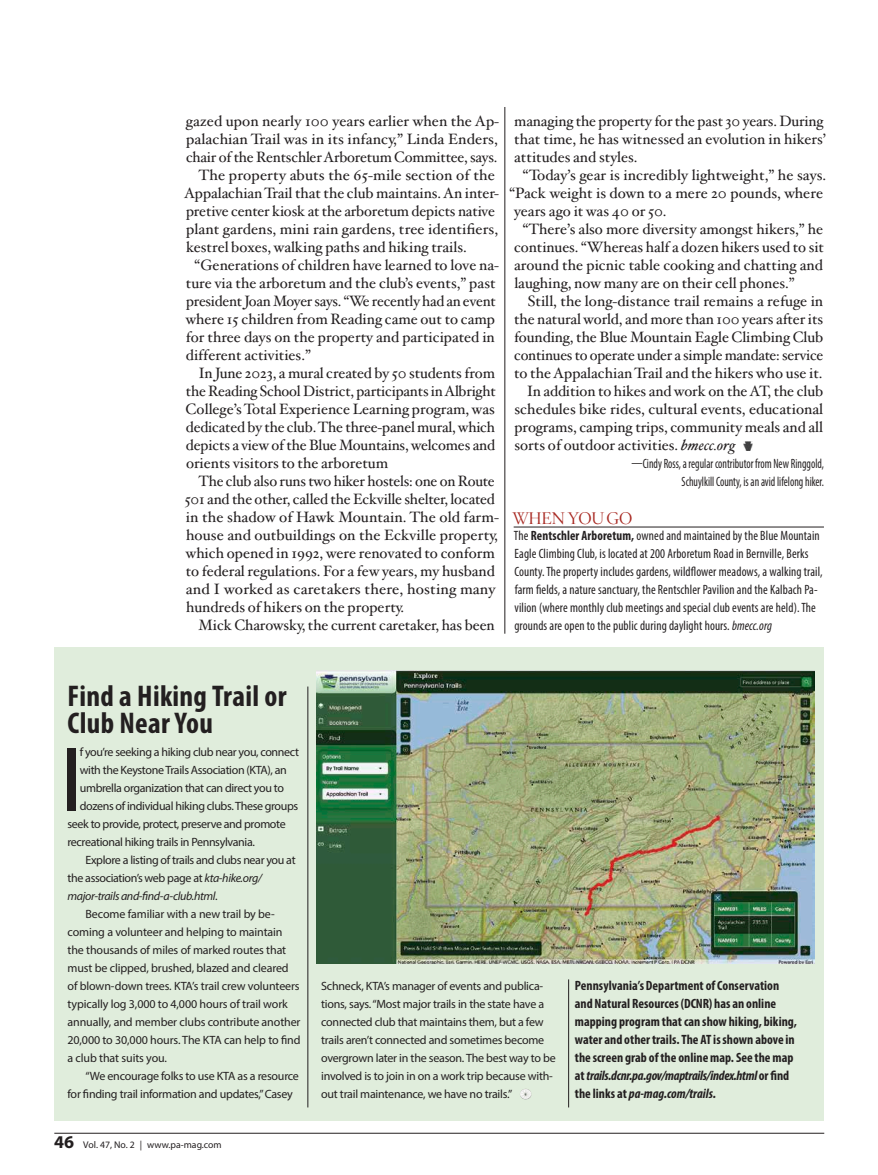
<style>
.page{position:relative;width:878px;height:1175px;background:#fff}
.page>*{position:absolute;margin:0;border:0;box-sizing:border-box;transform-origin:0 0}
.t1{font:92.1px "Myriad Pro";color:#231f20}
.t2{font:700 condensed 30px/27px "Myriad Pro";letter-spacing:.01em;color:#231f20}
.t3{font:16.5px "Hoefler Titling HTF Lt Roman";letter-spacing:-.02em;color:#a82821}
.t4{font:15px "Hoefler Text";color:#231f20}
.t5{font:condensed 13.5px/18px "Myriad Pro";letter-spacing:.01em;color:#231f20;scale:.95 1}
.t6{font:700 condensed 13.5px/18px "Myriad Pro";color:#231f20}
.t7{font:condensed 13.5px/18px "Myriad Pro";letter-spacing:.01em;color:#231f20;text-align:right;scale:.83 1}
.t8{font:12px/18px "Myriad Pro";letter-spacing:-.02em;color:#231f20}
.t9{font:italic 12px "Myriad Pro";letter-spacing:-.03em;color:#231f20}
.t10{font:9.75px "Myriad Pro";color:#231f20}
.s1{font-style:italic}
.s2{font-weight:700}
.s3{font-style:normal}
.s4{font-weight:700;font-size:18px}
</style>
<div class="page">
<hr style="left:54px;top:1133px;width:770px;height:1px;background:#231f20">
<div style="left:54px;top:647px;width:770px;height:473px;background:#e0eddc"></div>
<svg style="left:520px;top:1088px;width:11px;height:11px"></svg>
<hr style="left:513px;top:526px;width:311px;height:1px;background:#231f20">
<svg style="left:743px;top:441px;width:9px;height:9px"></svg>
<img style="left:316px;top:670px;width:498px;height:293px">
<hr style="left:504px;top:107px;width:1px;height:526px;background:#231f20">
<hr style="left:307px;top:686px;width:1px;height:421px;background:#231f20">
<hr style="left:568px;top:979px;width:1px;height:128px;background:#231f20">
<p class="t4" style="left:186px;top:112px;width:315px">gazed upon nearly 100 years earlier when the Ap-</p>
<p class="t4" style="left:186px;top:130px;width:313px">palachian Trail was in its infancy,” Linda Enders,</p>
<p class="t4" style="left:186px;top:148px;width:313px">chair of the Rentschler Arboretum Committee, says.</p>
<p class="t4" style="left:198px;top:166px;width:298px">The property abuts the 65-mile section of the</p>
<p class="t4" style="left:184px;top:184px;width:316px">Appalachian Trail that the club maintains. An inter-</p>
<p class="t4" style="left:186px;top:202px;width:310px">pretive center kiosk at the arboretum depicts native</p>
<p class="t4" style="left:186px;top:220px;width:313px">plant gardens, mini rain gardens, tree identifiers,</p>
<p class="t4" style="left:186px;top:238px;width:282px">kestrel boxes, walking paths and hiking trails.</p>
<p class="t4" style="left:194px;top:256px;width:306px">“Generations of children have learned to love na-</p>
<p class="t4" style="left:186px;top:274px;width:311px">ture via the arboretum and the club’s events,” past</p>
<p class="t4" style="left:186px;top:292px;width:311px">president Joan Moyer says. “We recently had an event</p>
<p class="t4" style="left:186px;top:310px;width:311px">where 15 children from Reading came out to camp</p>
<p class="t4" style="left:186px;top:328px;width:310px">for three days on the property and participated in</p>
<p class="t4" style="left:186px;top:346px;width:126px">different activities.”</p>
<p class="t4" style="left:198px;top:364px;width:298px">In June 2023, a mural created by 50 students from</p>
<p class="t4" style="left:186px;top:382px;width:311px">the Reading School District, participants in Albright</p>
<p class="t4" style="left:186px;top:400px;width:311px">College’s Total Experience Learning program, was</p>
<p class="t4" style="left:186px;top:418px;width:311px">dedicated by the club. The three-panel mural, which</p>
<p class="t4" style="left:186px;top:436px;width:310px">depicts a view of the Blue Mountains, welcomes and</p>
<p class="t4" style="left:186px;top:454px;width:204px">orients visitors to the arboretum</p>
<p class="t4" style="left:198px;top:472px;width:298px">The club also runs two hiker hostels: one on Route</p>
<p class="t4" style="left:185px;top:490px;width:312px">501 and the other, called the Eckville shelter, located</p>
<p class="t4" style="left:186px;top:508px;width:315px">in the shadow of Hawk Mountain. The old farm-</p>
<p class="t4" style="left:186px;top:526px;width:313px">house and outbuildings on the Eckville property,</p>
<p class="t4" style="left:186px;top:544px;width:310px">which opened in 1992, were renovated to conform</p>
<p class="t4" style="left:186px;top:562px;width:310px">to federal regulations. For a few years, my husband</p>
<p class="t4" style="left:186px;top:580px;width:311px">and I worked as caretakers there, hosting many</p>
<p class="t4" style="left:186px;top:598px;width:220px">hundreds of hikers on the property.</p>
<p class="t4" style="left:199px;top:616px;width:297px">Mick Charowsky, the current caretaker, has been</p>
<p class="t4" style="left:514px;top:112px;width:311px">managing the property for the past 30 years. During</p>
<p class="t4" style="left:514px;top:130px;width:313px">that time, he has witnessed an evolution in hikers’</p>
<p class="t4" style="left:514px;top:148px;width:125px">attitudes and styles.</p>
<p class="t4" style="left:523px;top:166px;width:305px">“Today’s gear is incredibly lightweight,” he says.</p>
<p class="t4" style="left:509px;top:184px;width:315px">“Pack weight is down to a mere 20 pounds, where</p>
<p class="t4" style="left:514px;top:202px;width:154px">years ago it was 40 or 50.</p>
<p class="t4" style="left:523px;top:220px;width:302px">“There’s also more diversity amongst hikers,” he</p>
<p class="t4" style="left:514px;top:238px;width:311px">continues. “Whereas half a dozen hikers used to sit</p>
<p class="t4" style="left:514px;top:256px;width:310px">around the picnic table cooking and chatting and</p>
<p class="t4" style="left:514px;top:274px;width:282px">laughing, now many are on their cell phones.”</p>
<p class="t4" style="left:527px;top:292px;width:297px">Still, the long-distance trail remains a refuge in</p>
<p class="t4" style="left:514px;top:310px;width:310px">the natural world, and more than 100 years after its</p>
<p class="t4" style="left:514px;top:328px;width:311px">founding, the Blue Mountain Eagle Climbing Club</p>
<p class="t4" style="left:514px;top:346px;width:310px">continues to operate under a simple mandate: service</p>
<p class="t4" style="left:514px;top:364px;width:310px">to the Appalachian Trail and the hikers who use it.</p>
<p class="t4" style="left:527px;top:382px;width:298px">In addition to hikes and work on the AT, the club</p>
<p class="t4" style="left:514px;top:400px;width:310px">schedules bike rides, cultural events, educational</p>
<p class="t4" style="left:514px;top:418px;width:310px">programs, camping trips, community meals and all</p>
<p class="t4" style="left:514px;top:436px;width:222px">sorts of outdoor activities. <span class="s1">bmecc.org</span></p>
<p class="t7" style="left:631px;top:454px;width:233px">—Cindy Ross, a regular contributor from New Ringgold,<br>Schuylkill County, is an avid lifelong hiker.</p>
<p class="t3" style="left:512px;top:507px;width:121px">WHEN YOU GO</p>
<p class="t5" style="left:514px;top:526px;width:326px">The <span class="s2">Rentschler Arboretum,</span> owned and maintained by the Blue Mountain Eagle Climbing Club, is located at 200 Arboretum Road in Bernville, Berks County. The property includes gardens, wildflower meadows, a walking trail, farm fields, a nature sanctuary, the Rentschler Pavilion and the Kalbach Pa&shy;vilion (where monthly club meetings and special club events are held). The grounds are open to the public during daylight hours. <span class="s1">bmecc.org</span></p>
<h2 class="t2" style="left:68px;top:681px;width:220px">Find a Hiking Trail or<br>Club Near You</h2>
<h1 class="t1" style="left:60px;top:722px;width:24px">I</h1>
<p class="t8" style="left:80px;top:743px;width:221px">f you’re seeking a hiking club near you, connect</p>
<p class="t8" style="left:80px;top:761px;width:209px">with the Keystone Trails Association (KTA), an</p>
<p class="t8" style="left:80px;top:779px;width:206px">umbrella organization that can direct you to</p>
<p class="t8" style="left:80px;top:797px;width:220px">dozens of individual hiking clubs. These groups</p>
<p class="t8" style="left:68px;top:815px;width:220px">seek to provide, protect, preserve and promote</p>
<p class="t8" style="left:68px;top:833px;width:189px">recreational hiking trails in Pennsylvania.</p>
<p class="t8" style="left:86px;top:851px;width:211px">Explore a listing of trails and clubs near you at</p>
<p class="t8" style="left:68px;top:869px;width:196px">the association’s web page at <span class="s1">kta-hike.org/</span></p>
<p class="t9" style="left:68px;top:889px;width:152px">major-trails and-find-a-club.html<span class="s3">.</span></p>
<p class="t8" style="left:86px;top:905px;width:191px">Become familiar with a new trail by be-</p>
<p class="t8" style="left:68px;top:923px;width:216px">coming a volunteer and helping to maintain</p>
<p class="t8" style="left:68px;top:941px;width:220px">the thousands of miles of marked routes that</p>
<p class="t8" style="left:68px;top:959px;width:223px">must be clipped, brushed, blazed and cleared</p>
<p class="t8" style="left:68px;top:977px;width:234px">of blown-down trees. KTA’s trail crew volunteers</p>
<p class="t8" style="left:68px;top:995px;width:222px">typically log 3,000 to 4,000 hours of trail work</p>
<p class="t8" style="left:68px;top:1013px;width:234px">annually, and member clubs contribute another</p>
<p class="t8" style="left:68px;top:1031px;width:234px">20,000 to 30,000 hours. The KTA can help to find</p>
<p class="t8" style="left:68px;top:1049px;width:101px">a club that suits you.</p>
<p class="t8" style="left:86px;top:1067px;width:215px">“We encourage folks to use KTA as a resource</p>
<p class="t8" style="left:68px;top:1085px;width:227px">for finding trail information and updates,” Casey</p>
<p class="t10" style="left:54px;top:1139px;width:169px"><span class="s4">46</span> Vol. 47, No. 2 | www.pa-mag.com</p>
<p class="t8" style="left:321px;top:977px;width:236px">Schneck, KTA’s manager of events and publica&shy;tions, says. “Most major trails in the state have a connected club that maintains them, but a few trails aren’t connected and sometimes become overgrown later in the season. The best way to be involved is to join in on a work trip because with&shy;out trail maintenance, we have no trails.”</p>
<p class="t6" style="left:574px;top:976px;width:224px">Pennsylvania’s Department of Conservation and Natural Resources (DCNR) has an online mapping program that can show hiking, biking, water and other trails. The AT is shown above in the screen grab of the online map. See the map at <span class="s1">trails.dcnr.pa.gov/maptrails/index.html</span> or find the links at <span class="s1">pa-mag.com/trails.</span></p>
</div>
